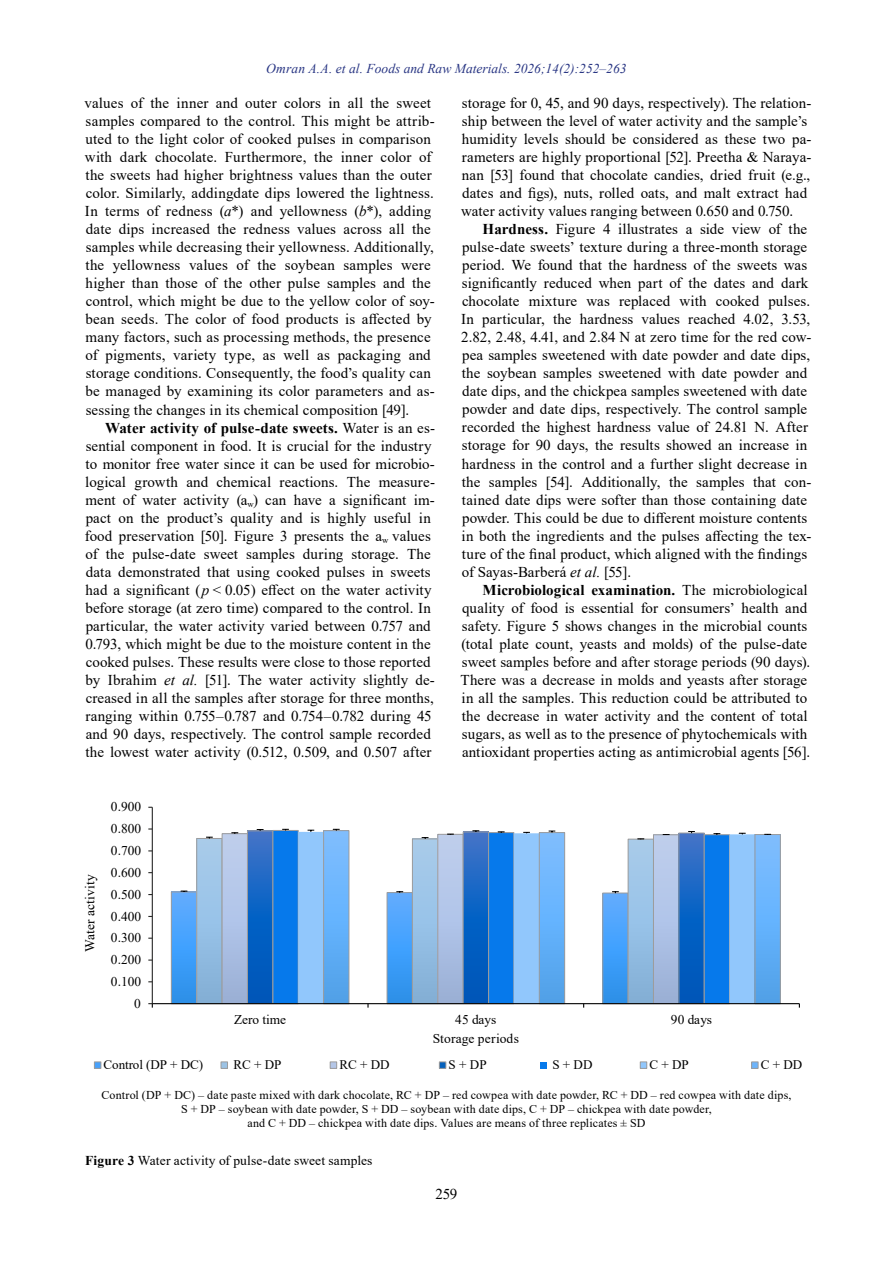
<style>
.page{position:relative;width:893px;height:1263px;background:#fff}
.page>*{position:absolute;margin:0;border:0;box-sizing:border-box;transform-origin:0 0}
.t1{font:15px/18px "Times New Roman";letter-spacing:.005em;color:#000}
.t2{font:13.5px "Times New Roman";letter-spacing:.01em;color:#000}
.t3{font:italic 13.5px "Times New Roman";color:#283583}
.t4{font:13.35px "Times New Roman";letter-spacing:.005em;color:#000}
.t5{font:13.05px "Times New Roman";color:#000}
.t6{font:12px/14.4px "Times New Roman";letter-spacing:.015em;color:#000;text-align:center}
.s1{font-style:italic}
.s2{font-weight:700}
</style>
<div class="page">
<div style="left:94px;top:1062px;width:7px;height:6px;background:#48a1fa"></div>
<div style="left:94px;top:1062px;width:7px;height:6px;border:1px solid #9d9c9c"></div>
<div style="left:221px;top:1062px;width:7px;height:6px;background:#9cc3e5"></div>
<div style="left:221px;top:1062px;width:7px;height:6px;border:1px solid #9d9c9c"></div>
<div style="left:330px;top:1062px;width:7px;height:6px;background:#b4c6e7"></div>
<div style="left:330px;top:1062px;width:7px;height:6px;border:1px solid #9d9c9c"></div>
<div style="left:439px;top:1062px;width:7px;height:6px;background:#0561bc"></div>
<div style="left:439px;top:1062px;width:7px;height:6px;border:1px solid #9d9c9c"></div>
<svg style="left:540px;top:1062px;width:6px;height:6px"></svg>
<div style="left:640px;top:1062px;width:7px;height:6px;background:#91c7fc"></div>
<div style="left:640px;top:1062px;width:7px;height:6px;border:1px solid #9d9c9c"></div>
<div style="left:751px;top:1062px;width:7px;height:6px;border:1px solid #9d9c9c"></div>
<div style="left:171px;top:892px;width:26px;height:112px;background:linear-gradient(to bottom,#60aeff,#2891ed)"></div>
<div style="left:171px;top:892px;width:26px;height:112px;border:1px solid #9d9c9c"></div>
<div style="left:197px;top:838px;width:25px;height:166px;background:linear-gradient(to bottom,#aacfee,#84b1d9)"></div>
<div style="left:197px;top:838px;width:25px;height:166px;border:1px solid #9d9c9c"></div>
<div style="left:222px;top:834px;width:25px;height:170px;background:linear-gradient(to bottom,#c1d1f0,#9cb2d9)"></div>
<div style="left:222px;top:833px;width:26px;height:171px;border:1px solid #9d9c9c"></div>
<svg style="left:249px;top:833px;width:22px;height:169px;background:#1162c2"></svg>
<div style="left:247px;top:831px;width:26px;height:173px;border:1px solid #9d9c9c"></div>
<svg style="left:273px;top:830px;width:283px;height:173px;background:#2085e9"></svg>
<svg style="left:298px;top:832px;width:457px;height:171px"></svg>
<div style="left:324px;top:831px;width:25px;height:173px;background:linear-gradient(to bottom,#7ec0ff,#4fa2ed)"></div>
<div style="left:323px;top:830px;width:26px;height:174px;border:1px solid #9d9c9c"></div>
<div style="left:539px;top:832px;width:26px;height:172px;background:linear-gradient(to bottom,#7fc0ff,#4fa3ed)"></div>
<div style="left:539px;top:832px;width:26px;height:172px;border:1px solid #9d9c9c"></div>
<div style="left:755px;top:834px;width:25px;height:170px;background:linear-gradient(to bottom,#7fc0ff,#4fa3ed)"></div>
<div style="left:755px;top:834px;width:25px;height:170px;border:1px solid #9d9c9c"></div>
<svg style="left:396px;top:891px;width:7px;height:2px"></svg>
<svg style="left:612px;top:891px;width:7px;height:2px"></svg>
<svg style="left:422px;top:837px;width:6px;height:2px"></svg>
<svg style="left:637px;top:838px;width:7px;height:2px"></svg>
<svg style="left:231px;top:832px;width:7px;height:2px"></svg>
<svg style="left:257px;top:829px;width:6px;height:2px"></svg>
<svg style="left:472px;top:830px;width:7px;height:2px"></svg>
<svg style="left:688px;top:831px;width:7px;height:2px"></svg>
<svg style="left:498px;top:831px;width:7px;height:2px"></svg>
<svg style="left:714px;top:833px;width:6px;height:2px"></svg>
<svg style="left:308px;top:830px;width:6px;height:2px"></svg>
<svg style="left:333px;top:829px;width:7px;height:2px"></svg>
<hr style="left:152px;top:807px;width:1px;height:197px;background:#282827">
<hr style="left:152px;top:1003px;width:647px;height:1px;background:#000">
<svg style="left:148px;top:1003px;width:5px;height:5px"></svg>
<p class="t3" style="left:266px;top:59px;width:362px">Omran A.A. et al. Foods and Raw Materials. 2026;14(2):252–263</p>
<p class="t1" style="left:85px;top:94px;width:352px">values of the inner and outer colors in all the sweet samples compared to the control. This might be attrib&shy;uted to the light color of cooked pulses in comparison with dark chocolate. Furthermore, the inner color of the sweets had higher brightness values than the outer color. Similarly, addingdate dips lowered the lightness.<br>In terms of redness (<span class="s1">a</span>*) and yellowness (<span class="s1">b</span>*), adding date dips increased the redness values across all the samples while decreasing their yellowness. Additionally, the yellowness values of the soybean samples were higher than those of the other pulse samples and the control, which might be due to the yellow color of soy&shy;bean seeds. The color of food products is affected by many factors, such as processing methods, the presence of pigments, variety type, as well as packaging and storage conditions. Consequently, the food’s quality can be managed by examining its color parameters and as&shy;sessing the changes in its chemical composition [49].</p>
<p class="t1" style="left:85px;top:418px;width:352px;text-indent:20px"><span class="s2">Water activity of pulse-date sweets.</span> Water is an es&shy;sential component in food. It is crucial for the industry to monitor free water since it can be used for microbio&shy;logical growth and chemical reactions. The measure&shy;ment of water activity (a<sub>w</sub>) can have a significant im&shy;pact on the product’s quality and is highly useful in food preservation [50]. Figure 3 presents the a<sub>w</sub> values of the pulse-date sweet samples during storage. The data demonstrated that using cooked pulses in sweets had a significant (<span class="s1">p</span> &lt; 0.05) effect on the water activity before storage (at zero time) compared to the control. In particular, the water activity varied between 0.757 and 0.793, which might be due to the moisture content in the cooked pulses. These results were close to those reported by Ibrahim <span class="s1">et al.</span> [51]. The water activity slightly de&shy;creased in all the samples after storage for three months, ranging within 0.755–0.787 and 0.754–0.782 during 45 and 90 days, respectively. The control sample recorded the lowest water activity (0.512, 0.509, and 0.507 after</p>
<p class="t1" style="left:461px;top:94px;width:352px">storage for 0, 45, and 90 days, respectively). The relation&shy;ship between the level of water activity and the sample’s humidity levels should be considered as these two pa&shy;rameters are highly proportional [52]. Preetha &amp; Naraya&shy;nan [53] found that chocolate candies, dried fruit (e.g., dates and figs), nuts, rolled oats, and malt extract had water activity values ranging between 0.650 and 0.750.</p>
<p class="t1" style="left:461px;top:220px;width:352px;text-indent:21px"><span class="s2">Hardness.</span> Figure 4 illustrates a side view of the pulse-date sweets’ texture during a three-month storage period. We found that the hardness of the sweets was significantly reduced when part of the dates and dark chocolate mixture was replaced with cooked pulses.<br>In particular, the hardness values reached 4.02, 3.53, 2.82, 2.48, 4.41, and 2.84 N at zero time for the red cow&shy;pea samples sweetened with date powder and date dips, the soybean samples sweetened with date powder and date dips, and the chickpea samples sweetened with date powder and date dips, respectively. The control sample recorded the highest hardness value of 24.81 N. After storage for 90 days, the results showed an increase in hardness in the control and a further slight decrease in the samples [54]. Additionally, the samples that con&shy;tained date dips were softer than those containing date powder. This could be due to different moisture contents in both the ingredients and the pulses affecting the tex&shy;ture of the final product, which aligned with the findings of Sayas-Barberá <span class="s1">et al.</span> [55].</p>
<p class="t1" style="left:461px;top:580px;width:351px;text-indent:22px"><span class="s2">Microbiological examination.</span> The microbiological quality of food is essential for consumers’ health and safety. Figure 5 shows changes in the microbial counts (total plate count, yeasts and molds) of the pulse-date sweet samples before and after storage periods (90 days).<br>There was a decrease in molds and yeasts after storage in all the samples. This reduction could be attributed to the decrease in water activity and the content of total sugars, as well as to the presence of phytochemicals with antioxidant properties acting as antimicrobial agents [56].</p>
<p class="t4" style="left:111px;top:797px;width:32px">0.900</p>
<p class="t4" style="left:111px;top:819px;width:32px">0.800</p>
<p class="t2" style="left:80px;top:952px;width:79px;rotate:-90deg">Water activity</p>
<p class="t4" style="left:111px;top:841px;width:32px">0.700</p>
<p class="t4" style="left:111px;top:863px;width:32px">0.600</p>
<p class="t4" style="left:111px;top:885px;width:32px">0.500</p>
<p class="t4" style="left:111px;top:907px;width:32px">0.400</p>
<p class="t4" style="left:111px;top:928px;width:32px">0.300</p>
<p class="t4" style="left:111px;top:950px;width:32px">0.200</p>
<p class="t4" style="left:111px;top:972px;width:32px">0.100</p>
<p class="t4" style="left:134px;top:994px;width:8px">0</p>
<p class="t4" style="left:234px;top:1009px;width:54px">Zero time</p>
<p class="t4" style="left:455px;top:1009px;width:43px">45 days</p>
<p class="t4" style="left:671px;top:1009px;width:43px">90 days</p>
<p class="t2" style="left:433px;top:1029px;width:88px">Storage periods</p>
<p class="t5" style="left:104px;top:1056px;width:101px">Control (DP + DC)</p>
<p class="t5" style="left:233px;top:1056px;width:50px">RC + DP</p>
<p class="t5" style="left:339px;top:1056px;width:52px">RC + DD</p>
<p class="t5" style="left:449px;top:1056px;width:40px">S + DP</p>
<p class="t5" style="left:552px;top:1056px;width:42px">S + DD</p>
<p class="t5" style="left:649px;top:1056px;width:41px">C + DP</p>
<p class="t5" style="left:761px;top:1056px;width:43px">C + DD</p>
<p class="t6" style="left:101px;top:1087px;width:692px">Control (DP + DC) – date paste mixed with dark chocolate, RC + DP – red cowpea with date powder, RC + DD – red cowpea with date dips,<br>S + DP – soybean with date powder, S + DD – soybean with date dips, C + DP – chickpea with date powder,<br>and C + DD – chickpea with date dips. Values are means of three replicates ± SD</p>
<p class="t2" style="left:85px;top:1151px;width:289px"><span class="s2">Figure 3</span> Water activity of pulse-date sweet samples</p>
<p class="t1" style="left:435px;top:1185px;width:23px">259</p>
</div>
